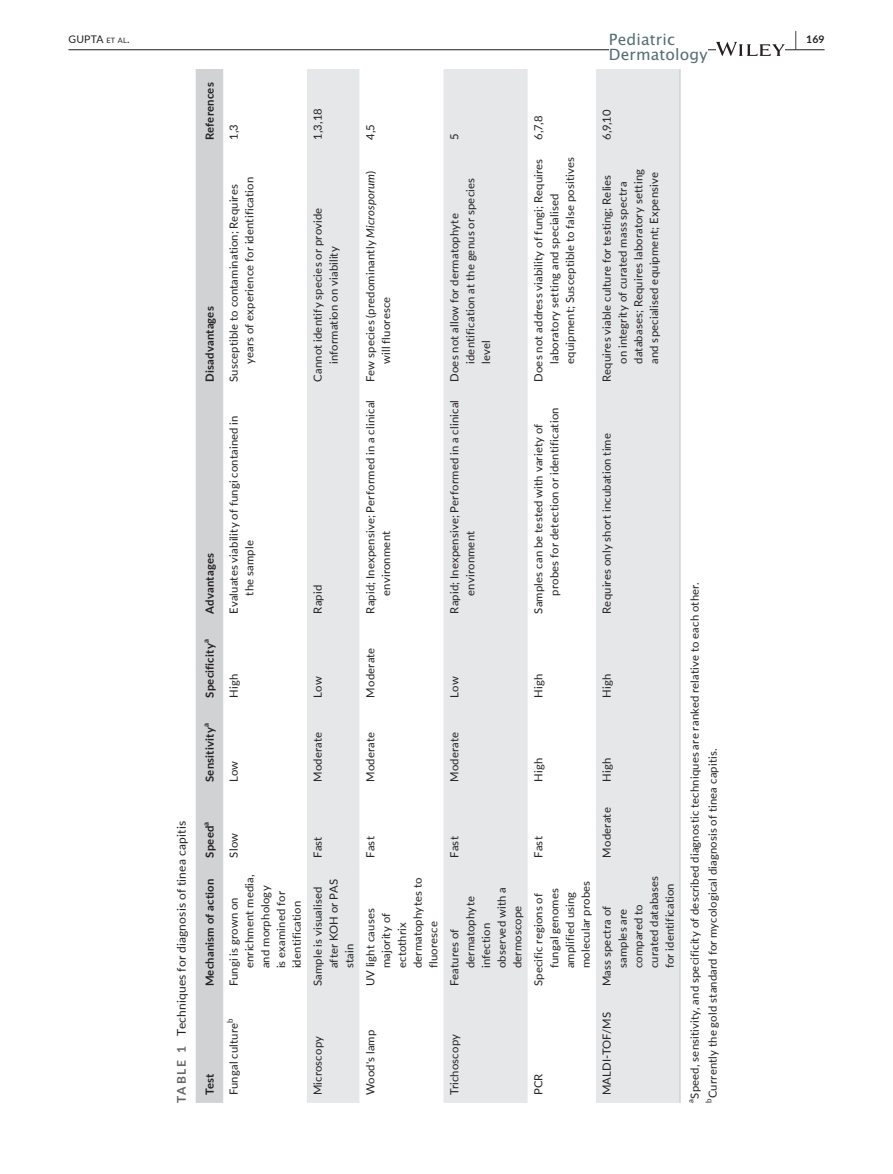
<style>
.page{position:relative;width:893px;height:1174px;background:#fff}
.page>*{position:absolute;margin:0;border:0;box-sizing:border-box;transform-origin:0 0}
.t1{font:15.45px "Lucida Sans Unicode";letter-spacing:.01em;color:#546c74}
.t2{font:12px "Lato";letter-spacing:.015em;color:#231f20}
.t3{font:11.25px/15.8px "Lato";letter-spacing:.015em;color:#231f20}
.t4{font:700 11.25px "Lato";letter-spacing:.02em;color:#231f20}
.t5{font:10.5px "Lato";letter-spacing:.02em;color:#231f20}
.t6{font:700 10.5px "Lato";color:#231f20}
.t7{font:700 7.8px "Lato";color:#231f20}
.t8{font:7.8px "Lato";color:#231f20}
.s1{font-size:7.35px}
.s2{font-weight:700;color:#636366}
.s3{font-style:italic}
.s4{font-size:19.5px}
</style>
<div class="page">
<hr style="left:68px;top:49px;width:756px;height:1px;background:#231f20">
<div style="left:609px;top:31px;width:99px;height:36px;background:#fff"></div>
<svg style="left:716px;top:42px;width:69px;height:14px"></svg>
<div style="left:196px;top:69px;width:27px;height:1033px;background:#d1d2d4"></div>
<svg style="left:307px;top:69px;width:372px;height:1033px;fill:#e6e7e9"></svg>
<hr style="left:679px;top:994px;width:2px;height:108px;background:#d1d2d4">
<hr style="left:679px;top:865px;width:2px;height:129px;background:#d1d2d4">
<hr style="left:679px;top:789px;width:2px;height:76px;background:#d1d2d4">
<hr style="left:679px;top:705px;width:2px;height:84px;background:#d1d2d4">
<hr style="left:679px;top:621px;width:2px;height:84px;background:#d1d2d4">
<hr style="left:679px;top:389px;width:2px;height:232px;background:#d1d2d4">
<hr style="left:679px;top:148px;width:2px;height:241px;background:#d1d2d4">
<hr style="left:679px;top:69px;width:2px;height:79px;background:#d1d2d4">
<p class="t5" style="left:68px;top:31px;width:63px">GUPTA <span class="s1">et al</span>.</p>
<p class="t2" style="left:173px;top:1102px;width:283px;rotate:-90deg"><span class="s2">TABLE 1</span> Techniques for diagnosis of tinea capitis</p>
<p class="t4" style="left:202px;top:140px;width:59px;rotate:-90deg">References</p>
<p class="t3" style="left:225px;top:140px;width:18px;rotate:-90deg">1,3</p>
<p class="t4" style="left:202px;top:382px;width:77px;rotate:-90deg">Disadvantages</p>
<p class="t3" style="left:225px;top:364px;width:189px;text-indent:-18px;rotate:-90deg">Susceptible to contamination; Requires years of experience for identification</p>
<p class="t4" style="left:202px;top:613px;width:62px;rotate:-90deg">Advantages</p>
<p class="t7" style="left:200px;top:643px;width:5px;rotate:-90deg">a</p>
<p class="t4" style="left:202px;top:697px;width:56px;rotate:-90deg">Specificity</p>
<p class="t7" style="left:200px;top:727px;width:5px;rotate:-90deg">a</p>
<p class="t4" style="left:202px;top:782px;width:56px;rotate:-90deg">Sensitivity</p>
<p class="t3" style="left:225px;top:595px;width:182px;text-indent:-18px;rotate:-90deg">Evaluates viability of fungi contained in the sample</p>
<p class="t3" style="left:225px;top:697px;width:25px;rotate:-90deg">High</p>
<p class="t3" style="left:225px;top:782px;width:23px;rotate:-90deg">Low</p>
<p class="t3" style="left:309px;top:140px;width:33px;rotate:-90deg">1,3,18</p>
<p class="t3" style="left:309px;top:364px;width:158px;text-indent:-18px;rotate:-90deg">Cannot identify species or provide information on viability</p>
<p class="t3" style="left:309px;top:613px;width:30px;rotate:-90deg">Rapid</p>
<p class="t3" style="left:309px;top:697px;width:23px;rotate:-90deg">Low</p>
<p class="t3" style="left:309px;top:782px;width:52px;rotate:-90deg">Moderate</p>
<p class="t3" style="left:362px;top:140px;width:18px;rotate:-90deg">4,5</p>
<p class="t3" style="left:362px;top:364px;width:194px;text-indent:-18px;rotate:-90deg">Few species (predominantly <span class="s3">Microsporum</span>) will fluoresce</p>
<p class="t3" style="left:362px;top:595px;width:197px;text-indent:-18px;rotate:-90deg">Rapid; Inexpensive; Performed in a clinical environment</p>
<p class="t3" style="left:362px;top:697px;width:52px;rotate:-90deg">Moderate</p>
<p class="t3" style="left:362px;top:782px;width:52px;rotate:-90deg">Moderate</p>
<p class="t7" style="left:200px;top:825px;width:5px;rotate:-90deg">a</p>
<p class="t4" style="left:202px;top:857px;width:33px;rotate:-90deg">Speed</p>
<p class="t4" style="left:202px;top:986px;width:109px;rotate:-90deg">Mechanism of action</p>
<p class="t3" style="left:225px;top:857px;width:26px;rotate:-90deg">Slow</p>
<p class="t3" style="left:225px;top:968px;width:96px;text-indent:-18px;rotate:-90deg">Fungi is grown on enrichment media, and morphology<br>is examined for identification</p>
<p class="t3" style="left:309px;top:857px;width:23px;rotate:-90deg">Fast</p>
<p class="t3" style="left:309px;top:968px;width:91px;text-indent:-18px;rotate:-90deg">Sample is visualised after KOH or PAS stain</p>
<p class="t3" style="left:362px;top:857px;width:23px;rotate:-90deg">Fast</p>
<p class="t3" style="left:362px;top:968px;width:92px;text-indent:-18px;rotate:-90deg">UV light causes majority of ectothrix dermatophytes to fluoresce</p>
<p class="t4" style="left:202px;top:1095px;width:23px;rotate:-90deg">Test</p>
<p class="t8" style="left:224px;top:1023px;width:6px;rotate:-90deg">b</p>
<p class="t3" style="left:225px;top:1095px;width:74px;rotate:-90deg">Fungal culture</p>
<p class="t3" style="left:309px;top:1095px;width:61px;rotate:-90deg">Microscopy</p>
<p class="t3" style="left:362px;top:1095px;width:67px;rotate:-90deg">Wood's lamp</p>
<h1 class="t1" style="left:609px;top:27px;width:68px">Pediatric</h1>
<p class="t6" style="left:795px;top:31px;width:31px"><span class="s4">|</span> 169</p>
<h1 class="t1" style="left:609px;top:42px;width:100px">Dermatology</h1>
<p class="t3" style="left:446px;top:140px;width:8px;rotate:-90deg">5</p>
<p class="t3" style="left:446px;top:364px;width:187px;text-indent:-18px;rotate:-90deg">Does not allow for dermatophyte identification at the genus or species level</p>
<p class="t3" style="left:446px;top:595px;width:197px;text-indent:-18px;rotate:-90deg">Rapid; Inexpensive; Performed in a clinical environment</p>
<p class="t3" style="left:530px;top:140px;width:26px;rotate:-90deg">6,7,8</p>
<p class="t3" style="left:530px;top:364px;width:208px;text-indent:-18px;rotate:-90deg">Does not address viability of fungi; Requires laboratory setting and specialised equipment; Susceptible to false positives</p>
<p class="t3" style="left:530px;top:595px;width:189px;text-indent:-18px;rotate:-90deg">Samples can be tested with variety of probes for detection or identification</p>
<p class="t3" style="left:598px;top:140px;width:32px;rotate:-90deg">6,9,10</p>
<p class="t3" style="left:598px;top:364px;width:196px;text-indent:-18px;rotate:-90deg">Requires viable culture for testing; Relies on integrity of curated mass spectra databases; Requires laboratory setting and specialised equipment; Expensive</p>
<p class="t3" style="left:598px;top:613px;width:182px;rotate:-90deg">Requires only short incubation time</p>
<p class="t3" style="left:446px;top:697px;width:23px;rotate:-90deg">Low</p>
<p class="t3" style="left:530px;top:697px;width:25px;rotate:-90deg">High</p>
<p class="t3" style="left:598px;top:697px;width:25px;rotate:-90deg">High</p>
<p class="t3" style="left:446px;top:782px;width:52px;rotate:-90deg">Moderate</p>
<p class="t3" style="left:446px;top:857px;width:23px;rotate:-90deg">Fast</p>
<p class="t3" style="left:446px;top:968px;width:83px;text-indent:-18px;rotate:-90deg">Features of dermatophyte infection observed with a dermoscope</p>
<p class="t3" style="left:446px;top:1095px;width:63px;rotate:-90deg">Trichoscopy</p>
<p class="t3" style="left:530px;top:782px;width:25px;rotate:-90deg">High</p>
<p class="t3" style="left:598px;top:782px;width:25px;rotate:-90deg">High</p>
<p class="t3" style="left:530px;top:857px;width:23px;rotate:-90deg">Fast</p>
<p class="t3" style="left:530px;top:968px;width:89px;text-indent:-18px;rotate:-90deg">Specific regions of fungal genomes amplified using molecular probes</p>
<p class="t3" style="left:530px;top:1095px;width:23px;rotate:-90deg">PCR</p>
<p class="t3" style="left:598px;top:857px;width:52px;rotate:-90deg">Moderate</p>
<p class="t3" style="left:598px;top:968px;width:94px;text-indent:-18px;rotate:-90deg">Mass spectra of samples are compared to curated databases for identification</p>
<p class="t3" style="left:598px;top:1095px;width:85px;rotate:-90deg">MALDI-TOF/MS</p>
<p class="t3" style="left:686px;top:1098px;width:518px;rotate:-90deg">Speed, sensitivity, and specificity of described diagnostic techniques are ranked relative to each other.</p>
<p class="t3" style="left:704px;top:1098px;width:351px;rotate:-90deg">Currently the gold standard for mycological diagnosis of tinea capitis.</p>
<p class="t8" style="left:703px;top:1102px;width:6px;rotate:-90deg">b</p>
<p class="t8" style="left:685px;top:1102px;width:5px;rotate:-90deg">a</p>
</div>
